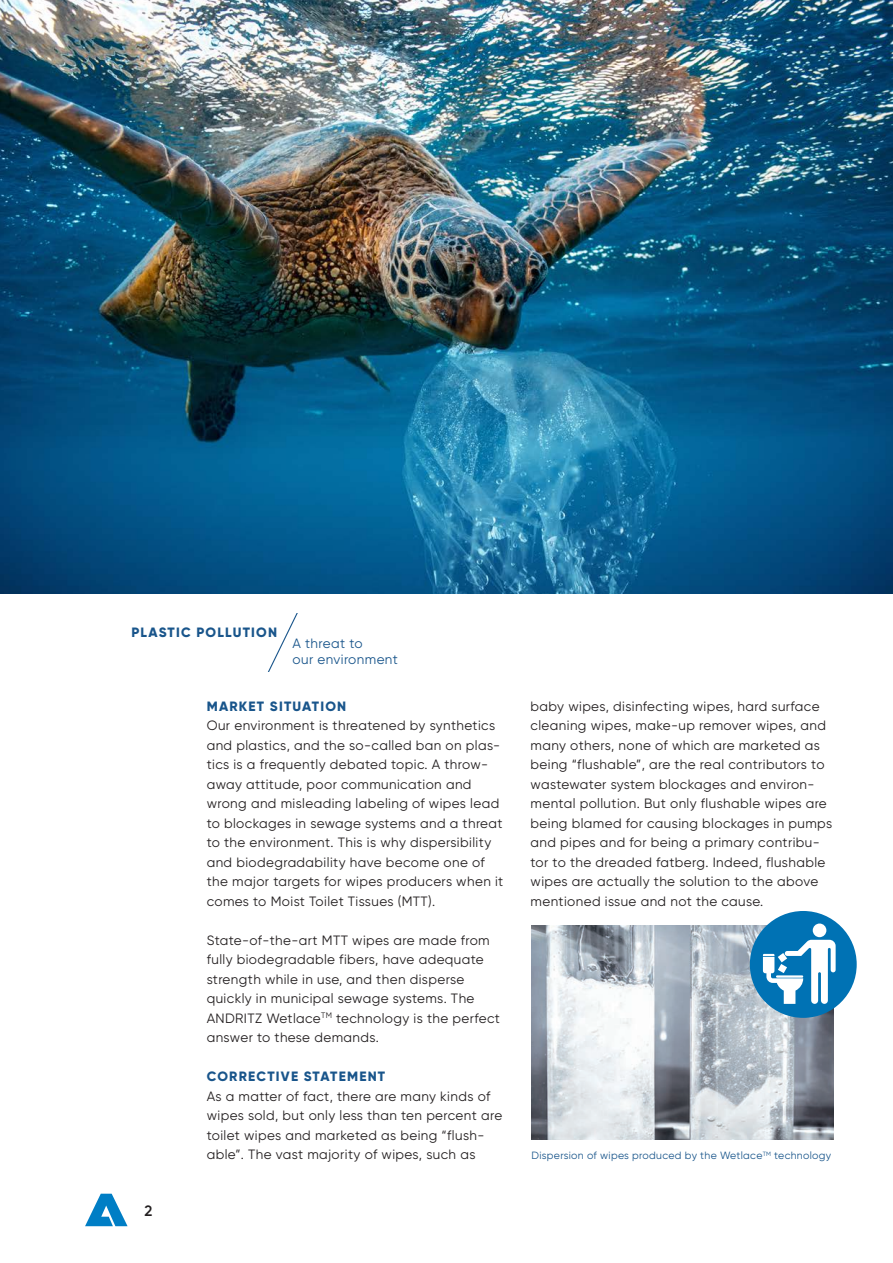
<style>
.page{position:relative;width:893px;height:1263px;background:#fff}
.page>*{position:absolute;margin:0;border:0;box-sizing:border-box;transform-origin:0 0}
.t1{font:600 15px "Gilroy";color:#231f20}
.t2{font:13.5px/19.5px "Gilroy";letter-spacing:.03em;color:#231f20}
.t3{font:800 13.5px "Gilroy";letter-spacing:.09em;color:#19558b}
.t4{font:13.5px/16.5px "Gilroy";letter-spacing:.03em;color:#19558b}
.t5{font:10.5px "Gilroy";letter-spacing:.03em;color:#19558b}
</style>
<div class="page">
<svg style="left:85px;top:1194px;width:43px;height:32px"></svg>
<img style="left:0;top:0;width:893px;height:594px">
<svg style="left:268px;top:613px;width:30px;height:59px"></svg>
<img style="left:531px;top:925px;width:302px;height:215px">
<div style="left:750px;top:911px;width:107px;height:107px;background:#0072b4;border-radius:50%"></div>
<div style="left:813px;top:923px;width:13px;height:14px;background:#fff;border-radius:50%"></div>
<svg style="left:763px;top:940px;width:73px;height:64px"></svg>
<p class="t3" style="left:131px;top:624px;width:147px">PLASTIC POLLUTION</p>
<p class="t4" style="left:292px;top:634px;width:107px">A threat to<br>our environment</p>
<p class="t1" style="left:145px;top:1201px;width:9px">2</p>
<p class="t3" style="left:207px;top:698px;width:141px">MARKET SITUATION</p>
<p class="t2" style="left:207px;top:716px;width:298px">Our environment is threatened by synthetics and plastics, and the so-called ban on plas&shy;tics is a frequently debated topic. A throw&shy;away attitude, poor communication and wrong and misleading labeling of wipes lead to blockages in sewage systems and a threat to the environment. This is why dispersibility and biodegradability have become one of the major targets for wipes producers when it comes to Moist Toilet Tissues (MTT).</p>
<p class="t2" style="left:207px;top:930px;width:295px">State-of-the-art MTT wipes are made from fully biodegradable fibers, have adequate strength while in use, and then disperse quickly in municipal sewage systems. The ANDRITZ Wetlace<sup>TM</sup> technology is the perfect answer to these demands.</p>
<p class="t3" style="left:207px;top:1068px;width:180px">CORRECTIVE STATEMENT</p>
<p class="t2" style="left:207px;top:1086px;width:297px">As a matter of fact, there are many kinds of wipes sold, but only less than ten percent are toilet wipes and marketed as being “flush&shy;able”. The vast majority of wipes, such as</p>
<p class="t2" style="left:531px;top:696px;width:303px">baby wipes, disinfecting wipes, hard surface cleaning wipes, make-up remover wipes, and many others, none of which are marketed as being “flushable”, are the real contributors to wastewater system blockages and environ&shy;mental pollution. But only flushable wipes are being blamed for causing blockages in pumps and pipes and for being a primary contribu&shy;tor to the dreaded fatberg. Indeed, flushable wipes are actually the solution to the above mentioned issue and not the cause.</p>
<p class="t5" style="left:531px;top:1149px;width:301px">Dispersion of wipes produced by the Wetlace<sup>TM</sup> technology</p>
</div>
